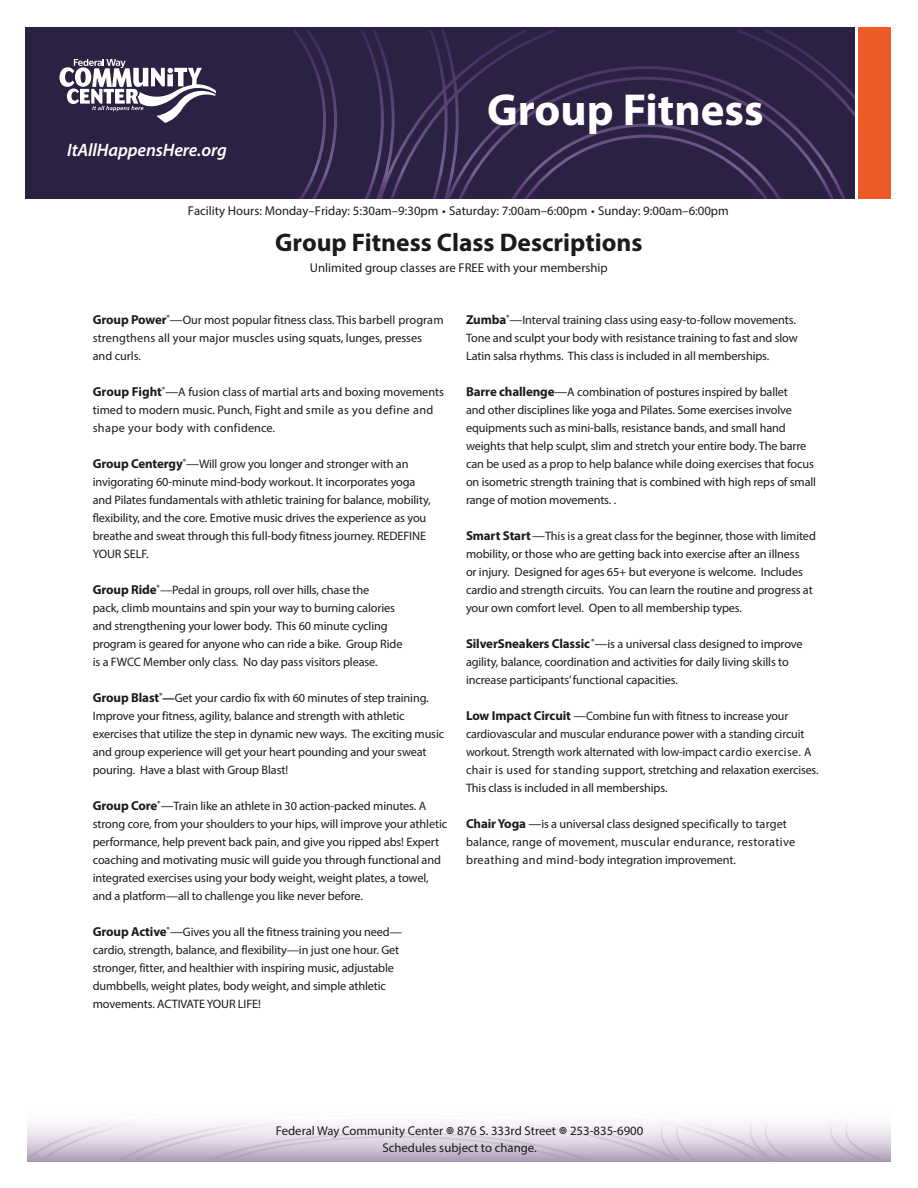
<style>
.page{position:relative;width:918px;height:1188px;background:#fff}
.page>*{position:absolute;margin:0;border:0;box-sizing:border-box;transform-origin:0 0}
.t1{font:700 45px "Myriad Pro";color:#fff}
.t2{font:700 25.5px "Myriad Pro";color:#1c1b1a}
.t3{font:italic 600 18px "Myriad Pro";letter-spacing:-.005em;color:#fff}
.t4{font:12.75px/17.2px "Myriad Pro";color:#1c1b1a;text-align:center}
.t5{font:12.3px/18px "Myriad Pro";letter-spacing:-.01em;color:#1c1b1a}
.t6{font:12.3px/18px "Myriad Pro";letter-spacing:.01em;color:#1c1b1a}
.s1{font-weight:700;font-size:13.05px}
.s2{font-size:13.05px}
.s3{font-weight:700}
</style>
<div class="page">
<svg style="left:27px;top:1123px;width:864px;height:39px;background:#d6ceda"></svg>
<div style="left:25px;top:26px;width:829px;height:173px;background:#2b2142"></div>
<svg style="left:59px;top:59px;width:157px;height:64px"></svg>
<div style="left:859px;top:27px;width:32px;height:172px;background:#ec5a26"></div>
<svg style="left:293px;top:29px;width:561px;height:170px"></svg>
<svg style="left:447px;top:1127px;width:7px;height:7px"></svg>
<svg style="left:560px;top:1127px;width:7px;height:7px"></svg>
<h3 class="t3" style="left:67px;top:138px;width:161px">ItAllHappensHere.org</h3>
<p class="t1" style="left:487px;top:81px;width:278px">Group Fitness</p>
<p class="t4" style="left:188px;top:202px;width:542px">Facility Hours: Monday–Friday: 5:30am–9:30pm • Saturday: 7:00am–6:00pm • Sunday: 9:00am–6:00pm</p>
<p class="t2" style="left:275px;top:225px;width:369px">Group Fitness Class Descriptions</p>
<p class="t4" style="left:310px;top:259px;width:300px">Unlimited group classes are FREE with your membership</p>
<p class="t5" style="left:93px;top:311px;width:352px"><span class="s1">Group Power</span><sup>®</sup><span class="s2">—</span>Our most popular fitness class. This barbell program strengthens all your major muscles using squats, lunges, presses and curls.</p>
<p class="t5" style="left:93px;top:383px;width:353px"><span class="s1">Group Fight</span><sup>®</sup><span class="s2">—</span>A fusion class of martial arts and boxing movements timed to modern music. Punch, Fight and smile as you define and shape your body with confidence.</p>
<p class="t5" style="left:93px;top:455px;width:340px"><span class="s1">Group Centergy</span><sup>®</sup><span class="s2">—</span>Will grow you longer and stronger with an invigorating 60-minute mind-body workout. It incorporates yoga and Pilates fundamentals with athletic training for balance, mobility, flexibility, and the core. Emotive music drives the experience as you breathe and sweat through this full-body fitness journey. REDEFINE YOUR SELF.</p>
<p class="t5" style="left:93px;top:581px;width:311px"><span class="s1">Group Ride</span><sup>®</sup>—Pedal in groups, roll over hills, chase the<br>pack, climb mountains and spin your way to burning calories and strengthening your lower body. This 60 minute cycling program is geared for anyone who can ride a bike. Group Ride is a FWCC Member only class. No day pass visitors please.</p>
<p class="t5" style="left:93px;top:689px;width:353px"><span class="s1">Group Blast</span><sup>®</sup><span class="s3">—</span>Get your cardio fix with 60 minutes of step training.<br>Improve your fitness, agility, balance and strength with athletic exercises that utilize the step in dynamic new ways. The exciting music and group experience will get your heart pounding and your sweat pouring. Have a blast with Group Blast!</p>
<p class="t5" style="left:93px;top:797px;width:356px"><span class="s1">Group Core</span><sup>®</sup><span class="s2">—</span>Train like an athlete in 30 action-packed minutes. A strong core, from your shoulders to your hips, will improve your athletic performance, help prevent back pain, and give you ripped abs! Expert coaching and motivating music will guide you through functional and integrated exercises using your body weight, weight plates, a towel, and a platform—all to challenge you like never before.</p>
<p class="t5" style="left:93px;top:923px;width:311px"><span class="s1">Group Active</span><sup>®</sup><span class="s2">—</span>Gives you all the fitness training you need— cardio, strength, balance, and flexibility—in just one hour. Get stronger, fitter, and healthier with inspiring music, adjustable dumbbells, weight plates, body weight, and simple athletic movements. ACTIVATE YOUR LIFE!</p>
<p class="t5" style="left:466px;top:311px;width:333px"><span class="s1">Zumba</span><sup>®</sup><span class="s2">—</span>Interval training class using easy-to-follow movements.<br>Tone and sculpt your body with resistance training to fast and slow<br>Latin salsa rhythms. This class is included in all memberships.</p>
<p class="t5" style="left:466px;top:383px;width:352px"><span class="s1">Barre challenge</span><span class="s2">—</span>A combination of postures inspired by ballet<br>and other disciplines like yoga and Pilates. Some exercises involve equipments such as mini-balls, resistance bands, and small hand weights that help sculpt, slim and stretch your entire body. The barre can be used as a prop to help balance while doing exercises that focus on isometric strength training that is combined with high reps of small range of motion movements. .</p>
<p class="t5" style="left:466px;top:527px;width:351px"><span class="s1">Smart Start</span><span class="s2">—</span>This is a great class for the beginner, those with limited mobility, or those who are getting back into exercise after an illness<br>or injury. Designed for ages 65+ but everyone is welcome. Includes cardio and strength circuits. You can learn the routine and progress at your own comfort level. Open to all membership types.</p>
<p class="t5" style="left:466px;top:635px;width:338px"><span class="s1">SilverSneakers Classic</span> <sup>®</sup><span class="s2">—</span>is a universal class designed to improve agility, balance, coordination and activities for daily living skills to increase participants’ functional capacities.</p>
<p class="t5" style="left:466px;top:707px;width:354px"><span class="s1">Low Impact Circuit</span> <span class="s2">—</span>Combine fun with fitness to increase your cardiovascular and muscular endurance power with a standing circuit workout. Strength work alternated with low-impact cardio exercise. A chair is used for standing support, stretching and relaxation exercises.<br>This class is included in all memberships.</p>
<p class="t6" style="left:466px;top:815px;width:331px"><span class="s1">Chair Yoga</span> <span class="s2">—</span>is a universal class designed specifically to target balance, range of movement, muscular endurance, restorative breathing and mind-body integration improvement.</p>
<p class="t4" style="left:276px;top:1121px;width:369px">Federal Way Community Center 876 S. 333rd Street 253-835-6900<br>Schedules subject to change.</p>
</div>
